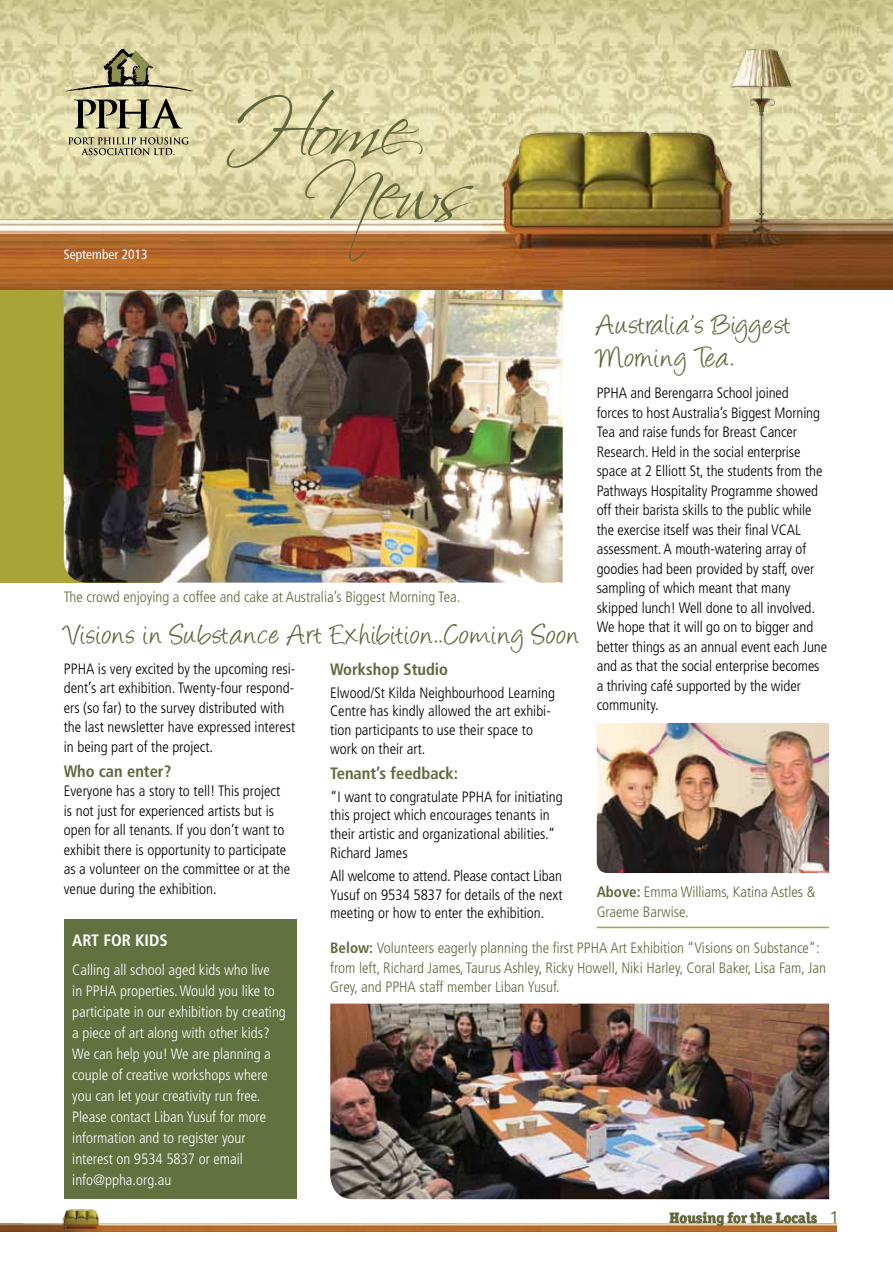
<style>
.page{position:relative;width:893px;height:1263px;background:#fff}
.page>*{position:absolute;margin:0;border:0;box-sizing:border-box;transform-origin:0 0}
.t1{font:81.6px "Scriptina";letter-spacing:-.06em;color:#62673e}
.t2{font:33px/33px "Angelina";letter-spacing:.03em;color:#62673e}
.t3{font:700 condensed 16.5px "Frutiger";color:#62673e}
.t4{font:700 condensed 16.5px "Frutiger";color:#fff}
.t5{font:300 condensed 15px/19.5px "Frutiger";color:#000}
.t6{font:300 condensed 15px/21px "Frutiger";color:#fff}
.t7{font:300 condensed 15px/19.5px "Frutiger";color:#62673e}
.t8{font:800 15px "Officina Ser ITC";color:#62673e}
.t9{font:condensed 13.5px "Frutiger";color:#fff}
.s1{font-weight:700}
.s2{font-family:"Aldo";font-weight:600;font-size:16.5px;color:#627140}
</style>
<div class="page">
<img style="left:0;top:1209px;width:837px;height:22px">
<div style="left:0;top:274px;width:160px;height:309px;background:#aaa438"></div>
<img style="left:64px;top:290px;width:499px;height:293px">
<img style="left:330px;top:1003px;width:499px;height:196px">
<img style="left:0;top:0;width:893px;height:44px">
<img style="left:0;top:44px;width:893px;height:246px">
<svg style="left:74px;top:99px;width:109px;height:29px;background:#979474"></svg>
<svg style="left:68px;top:137px;width:121px;height:18px;background:#b5b08a"></svg>
<svg style="left:64px;top:49px;width:129px;height:42px;background:#bbb589"></svg>
<div style="left:64px;top:919px;width:232px;height:280px;background:#627140"></div>
<img style="left:597px;top:723px;width:232px;height:150px">
<hr style="left:597px;top:927px;width:232px;height:1px;background:#aaa438">
<p class="t9" style="left:64px;top:246px;width:85px">September 2013</p>
<h1 class="t1" style="left:225px;top:79px;width:199px">Home</h1>
<h1 class="t1" style="left:303px;top:143px;width:173px">News</h1>
<p class="t7" style="left:64px;top:588px;width:398px">The crowd enjoying a coffee and cake at Australia’s Biggest Morning Tea.</p>
<h2 class="t2" style="left:64px;top:622px;width:517px">Visions in Substance Art Exhibition..Coming Soon</h2>
<p class="t5" style="left:64px;top:659px;width:233px">PPHA is very excited by the upcoming resi&shy;dent’s art exhibition. Twenty-four respond&shy;ers (so far) to the survey distributed with the last newsletter have expressed interest in being part of the project.</p>
<p class="t3" style="left:64px;top:761px;width:109px">Who can enter?</p>
<p class="t5" style="left:64px;top:782px;width:228px">Everyone has a story to tell! This project is not just for experienced artists but is open for all tenants. If you don’t want to exhibit there is opportunity to participate as a volunteer on the committee or at the venue during the exhibition.</p>
<p class="t3" style="left:330px;top:659px;width:119px">Workshop Studio</p>
<p class="t5" style="left:330px;top:683px;width:226px;line-height:18.8px">Elwood/St Kilda Neighbourhood Learning Centre has kindly allowed the art exhibi&shy;tion participants to use their space to work on their art.</p>
<p class="t3" style="left:330px;top:763px;width:129px">Tenant’s feedback:</p>
<p class="t5" style="left:330px;top:787px;width:234px;line-height:18.8px">“I want to congratulate PPHA for initiating this project which encourages tenants in their artistic and organizational abilities.” Richard James</p>
<p class="t5" style="left:330px;top:866px;width:234px;line-height:18.8px;text-align:justify">All welcome to attend. Please contact Liban Yusuf on 9534 5837 for details of the next meeting or how to enter the exhibition.</p>
<h2 class="t2" style="left:597px;top:311px;width:195px">Australia’s Biggest<br>Morning Tea.</h2>
<p class="t5" style="left:597px;top:383px;width:232px">PPHA and Berengarra School joined<br>forces to host Australia’s Biggest Morning Tea and raise funds for Breast Cancer Research. Held in the social enterprise space at 2 Elliott St, the students from the Pathways Hospitality Programme showed off their barista skills to the public while the exercise itself was their final VCAL assessment. A mouth-watering array of goodies had been provided by staff, over sampling of which meant that many skipped lunch! Well done to all involved.<br>We hope that it will go on to bigger and better things as an annual event each June and as that the social enterprise becomes a thriving café supported by the wider community.</p>
<p class="t7" style="left:597px;top:882px;width:220px"><span class="s1">Above:</span> Emma Williams, Katina Astles &amp;<br>Graeme Barwise.</p>
<p class="t4" style="left:72px;top:930px;width:97px">ART FOR KIDS</p>
<p class="t6" style="left:72px;top:960px;width:215px">Calling all school aged kids who live<br>in PPHA properties. Would you like to participate in our exhibition by creating a piece of art along with other kids?<br>We can help you! We are planning a couple of creative workshops where you can let your creativity run free.<br>Please contact Liban Yusuf for more information and to register your interest on 9534 5837 or email info@ppha.org.au</p>
<p class="t7" style="left:330px;top:938px;width:497px"><span class="s1">Below:</span> Volunteers eagerly planning the first PPHA Art Exhibition “Visions on Substance”: from left, Richard James, Taurus Ashley, Ricky Howell, Niki Harley, Coral Baker, Lisa Fam, Jan<br>Grey, and PPHA staff member Liban Yusuf.</p>
<p class="t8" style="left:669px;top:1208px;width:169px">Housing for the Locals <span class="s2">1</span></p>
</div>
